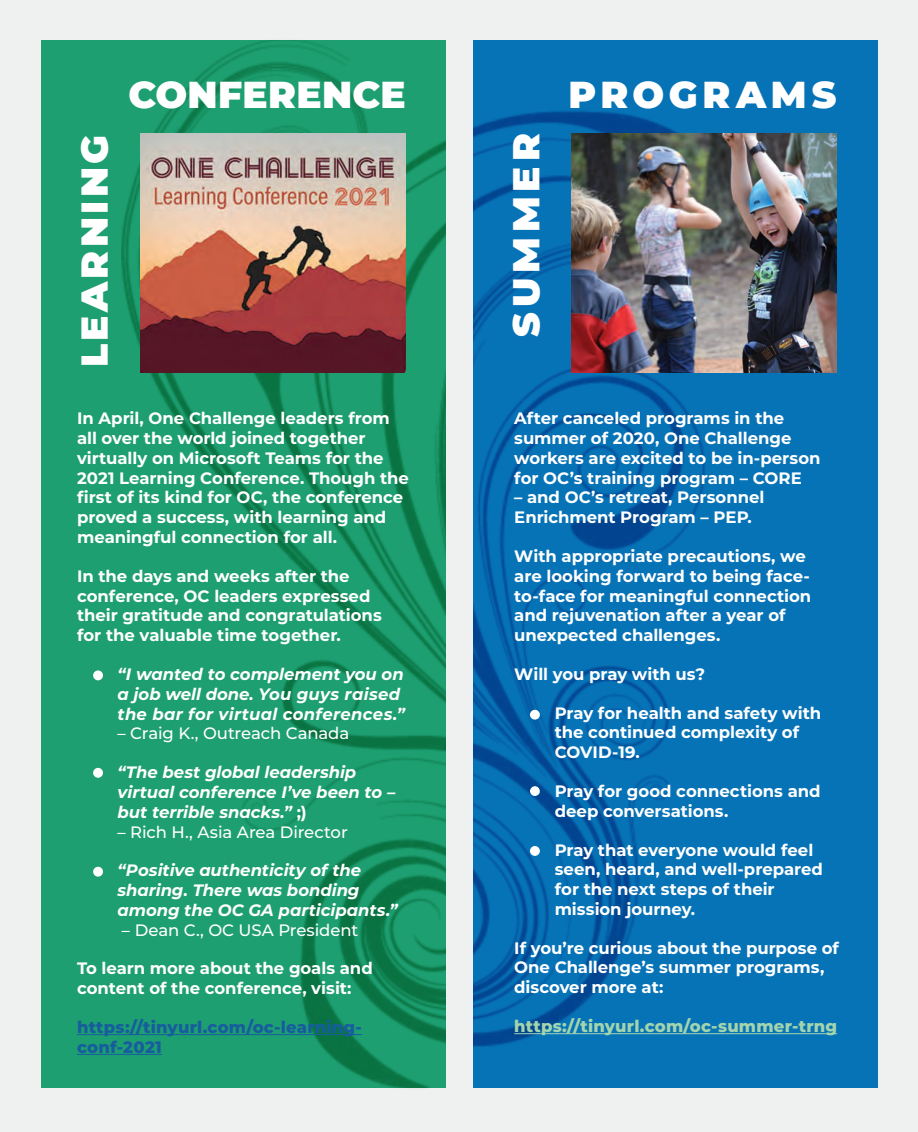
<style>
.page{position:relative;width:918px;height:1132px;background:#fff}
.page>*{position:absolute;margin:0;border:0;box-sizing:border-box;transform-origin:0 0}
.t1{font:900 37.5px "Montserrat";letter-spacing:.09em;color:#fff}
.t2{font:900 37.5px "Montserrat";letter-spacing:.005em;color:#fff}
.t3{font:900 37.5px "Montserrat";letter-spacing:.125em;color:#fff}
.t4{font:700 16.5px/19.8px "Montserrat";letter-spacing:-.005em;color:#fff}
.t5{font:italic 700 16.5px/19.8px "Montserrat";color:#fff}
.t6{font:500 16.5px "Montserrat";letter-spacing:-.005em;color:#fff}
.t7{font:800 16.5px/19.8px "Montserrat";letter-spacing:.01em;color:#175d9e}
.t8{font:800 16.5px "Montserrat";letter-spacing:.015em;color:#a2d4ad}
.s1{font-style:normal}
</style>
<div class="page">
<div style="left:0;top:0;width:918px;height:1131px;background:#eff0f0"></div>
<div style="left:41px;top:40px;width:404px;height:1047px;background:#1d9f71"></div>
<div style="left:473px;top:40px;width:405px;height:1047px;background:#0773b7"></div>
<div style="left:93px;top:670px;width:10px;height:10px;background:#fff;border-radius:50%"></div>
<div style="left:93px;top:767px;width:10px;height:10px;background:#fff;border-radius:50%"></div>
<div style="left:93px;top:866px;width:10px;height:10px;background:#fff;border-radius:50%"></div>
<img style="left:121px;top:40px;width:324px;height:1048px">
<hr style="left:77px;top:1034px;width:285px;height:1px;background:#175d9e">
<hr style="left:77px;top:1053px;width:85px;height:1px;background:#175d9e">
<img style="left:140px;top:133px;width:266px;height:240px">
<img style="left:473px;top:111px;width:236px;height:977px">
<hr style="left:514px;top:1033px;width:323px;height:1px;background:#a2d4ad">
<img style="left:571px;top:133px;width:265px;height:240px">
<h1 class="t1" style="left:67px;top:367px;width:233px;rotate:-90deg">LEARNING</h1>
<h1 class="t2" style="left:129px;top:66px;width:279px">CONFERENCE</h1>
<p class="t4" style="left:77px;top:407px;width:333px">In April, One Challenge leaders from all over the world joined together virtually on Microsoft Teams for the 2021 Learning Conference. Though the first of its kind for OC, the conference proved a success, with learning and meaningful connection for all.</p>
<p class="t4" style="left:77px;top:565px;width:306px">In the days and weeks after the conference, OC leaders expressed their gratitude and congratulations for the valuable time together.</p>
<p class="t5" style="left:118px;top:663px;width:289px;text-indent:-20px">• “I wanted to complement you on a job well done. You guys raised the bar for virtual conferences.”</p>
<p class="t6" style="left:118px;top:722px;width:233px">– Craig K., Outreach Canada</p>
<p class="t5" style="left:118px;top:761px;width:279px;text-indent:-20px">• “The best global leadership virtual conference I’ve been to – but terrible snacks.” <span class="s1">;)</span></p>
<p class="t6" style="left:118px;top:820px;width:232px">– Rich H., Asia Area Director</p>
<p class="t5" style="left:118px;top:859px;width:282px;text-indent:-20px">• “Positive authenticity of the sharing. There was bonding among the OC GA participants.”</p>
<p class="t6" style="left:122px;top:918px;width:238px">– Dean C., OC USA President</p>
<p class="t4" style="left:77px;top:957px;width:297px">To learn more about the goals and content of the conference, visit:</p>
<p class="t7" style="left:77px;top:1016px;width:286px">https://tinyurl.com/oc-learning&shy;conf-2021</p>
<h1 class="t1" style="left:498px;top:337px;width:205px;rotate:-90deg">SUMMER</h1>
<h1 class="t3" style="left:568px;top:66px;width:269px">PROGRAMS</h1>
<p class="t4" style="left:514px;top:407px;width:308px">After canceled programs in the summer of 2020, One Challenge workers are excited to be in-person for OC’s training program – CORE</p>
<p class="t4" style="left:514px;top:487px;width:252px">– and OC’s retreat, Personnel<br>Enrichment Program – PEP.</p>
<p class="t4" style="left:514px;top:545px;width:298px">With appropriate precautions, we are looking forward to being face&shy;to-face for meaningful connection and rejuvenation after a year of unexpected challenges.</p>
<p class="t4" style="left:514px;top:663px;width:192px">Will you pray with us?</p>
<p class="t4" style="left:555px;top:702px;width:268px;text-indent:-20px">• Pray for health and safety with the continued complexity of<br>COVID-19.</p>
<p class="t4" style="left:555px;top:780px;width:267px;text-indent:-20px">• Pray for good connections and deep conversations.</p>
<p class="t4" style="left:555px;top:838px;width:270px;text-indent:-20px">• Pray that everyone would feel seen, heard, and well-prepared for the next steps of their mission journey.</p>
<p class="t4" style="left:514px;top:936px;width:326px">If you’re curious about the purpose of<br>One Challenge’s summer programs, discover more at:</p>
<p class="t8" style="left:514px;top:1013px;width:324px">https://tinyurl.com/oc-summer-trng</p>
</div>
